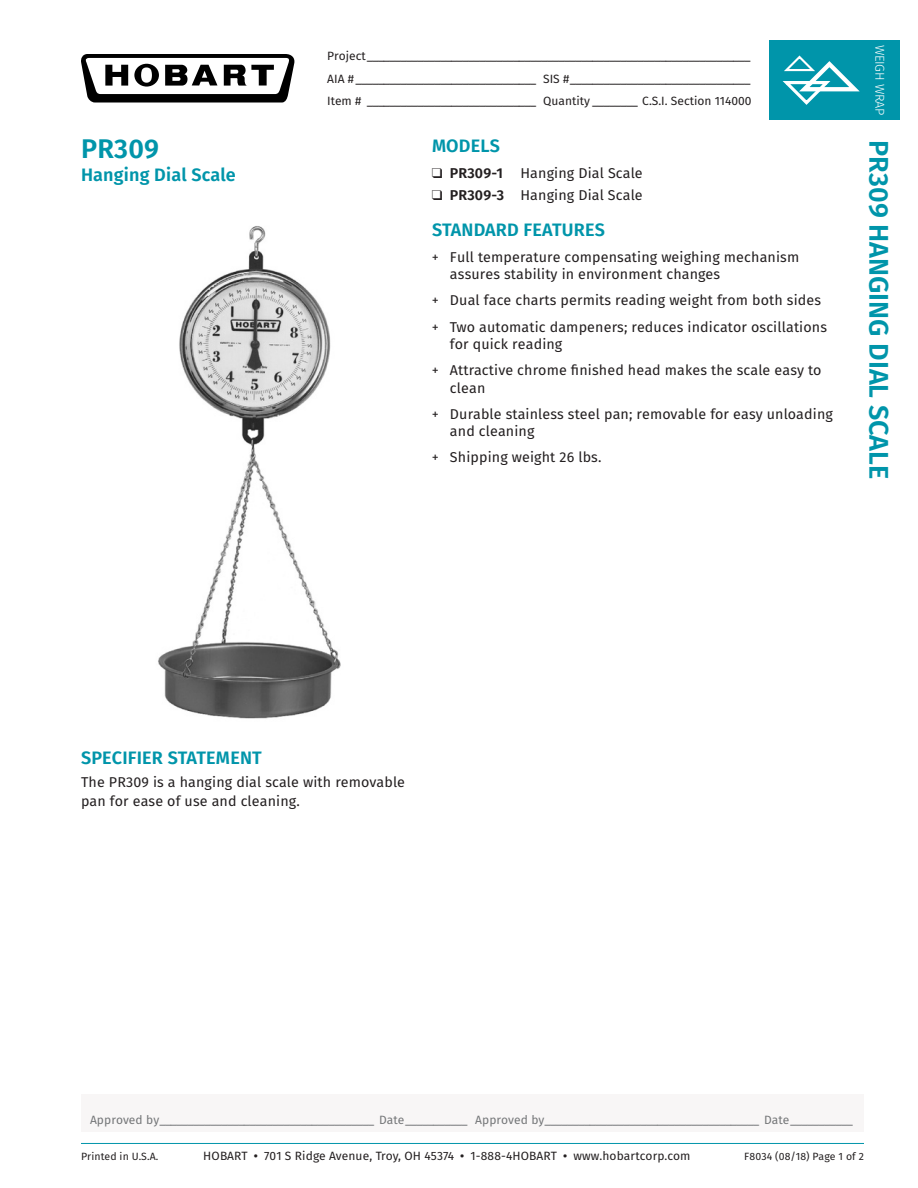
<style>
.page{position:relative;width:918px;height:1188px;background:#fff}
.page>*{position:absolute;margin:0;border:0;box-sizing:border-box;transform-origin:0 0}
.t1{font:600 27px "Fira Sans";color:#0095aa}
.t2{font:600 18px "Fira Sans";letter-spacing:.01em;color:#0095aa}
.t3{font:14.25px/26.2px "Fira Sans";letter-spacing:.01em;color:#231f20}
.t4{font:300 12.75px "Fira Sans";letter-spacing:-.02em;color:#fff}
.t5{font:12px/22.5px "Fira Sans";color:#231f20;text-align:justify}
.t6{font:12px "Fira Sans";color:#747678}
.t7{font:10.5px "Fira Sans";letter-spacing:.01em;color:#231f20}
.s1{font-weight:600}
.s2{font-style:inherit}
</style>
<div class="page">
<div style="left:81px;top:1094px;width:783px;height:38px;background:#f8f6f6"></div>
<hr style="left:81px;top:1143px;width:783px;height:1px;background:#0095aa">
<svg style="left:81px;top:54px;width:213px;height:49px"></svg>
<div style="left:770px;top:40px;width:130px;height:80px;background:#0095aa"></div>
<svg style="left:782px;top:55px;width:78px;height:50px"></svg>
<img style="left:158px;top:226px;width:183px;height:493px">
<h1 class="t1" style="left:81px;top:130px;width:80px">PR309</h1>
<p class="t2" style="left:81px;top:162px;width:156px">Hanging Dial Scale</p>
<p class="t5" style="left:327px;top:45px;width:426px">Project____________________________________________________________________ AIA # ________________________________ SIS #________________________________ Item # ______________________________ Quantity ________ C.S.I. Section 114000</p>
<p class="t4" style="left:889px;top:45px;width:72px;rotate:90deg">WEIGH WRAP</p>
<p class="t2" style="left:432px;top:133px;width:69px">MODELS</p>
<p class="t3" style="left:432px;top:160px;width:212px">❑ <span class="s1">PR309-1</span> Hanging Dial Scale</p>
<p class="t3" style="left:432px;top:182px;width:212px">❑ <span class="s1">PR309-3</span> Hanging Dial Scale</p>
<p class="t2" style="left:432px;top:217px;width:174px">STANDARD FEATURES</p>
<p class="t3" style="left:450px;top:248px;width:351px;line-height:17.2px;text-indent:-18px"><span class="s2">+</span> Full temperature compensating weighing mechanism assures stability in environment changes</p>
<p class="t3" style="left:432px;top:287px;width:397px"><span class="s2">+</span> Dual face charts permits reading weight from both sides <span class="s2">+</span> Two automatic dampeners; reduces indicator oscillations</p>
<p class="t3" style="left:432px;top:331px;width:391px;text-indent:18px">for quick reading<br><span class="s2">+</span> Attractive chrome finished head makes the scale easy to</p>
<p class="t3" style="left:432px;top:374px;width:402px;text-indent:18px">clean<br><span class="s2">+</span> Durable stainless steel pan; removable for easy unloading</p>
<p class="t3" style="left:432px;top:418px;width:171px;text-indent:18px">and cleaning<br><span class="s2">+</span> Shipping weight 26 lbs.</p>
<h1 class="t1" style="left:898px;top:140px;width:340px;rotate:90deg">PR309 HANGING DIAL SCALE</h1>
<p class="t2" style="left:81px;top:745px;width:182px">SPECIFIER STATEMENT</p>
<p class="t3" style="left:81px;top:772px;width:326px;line-height:18.8px">The PR309 is a hanging dial scale with removable pan for ease of use and cleaning.</p>
<p class="t6" style="left:90px;top:1111px;width:764px">Approved by______________________________________ Date___________ Approved by______________________________________ Date___________</p>
<p class="t7" style="left:81px;top:1149px;width:79px">Printed in U.S.A.</p>
<p class="t5" style="left:203px;top:1145px;width:489px">HOBART <span class="s1">•</span> 701 S Ridge Avenue, Troy, OH 45374 <span class="s1">•</span> 1-888-4HOBART <span class="s1">•</span> www.hobartcorp.com</p>
<p class="t7" style="left:744px;top:1149px;width:121px">F8034 (08/18) Page 1 of 2</p>
</div>
